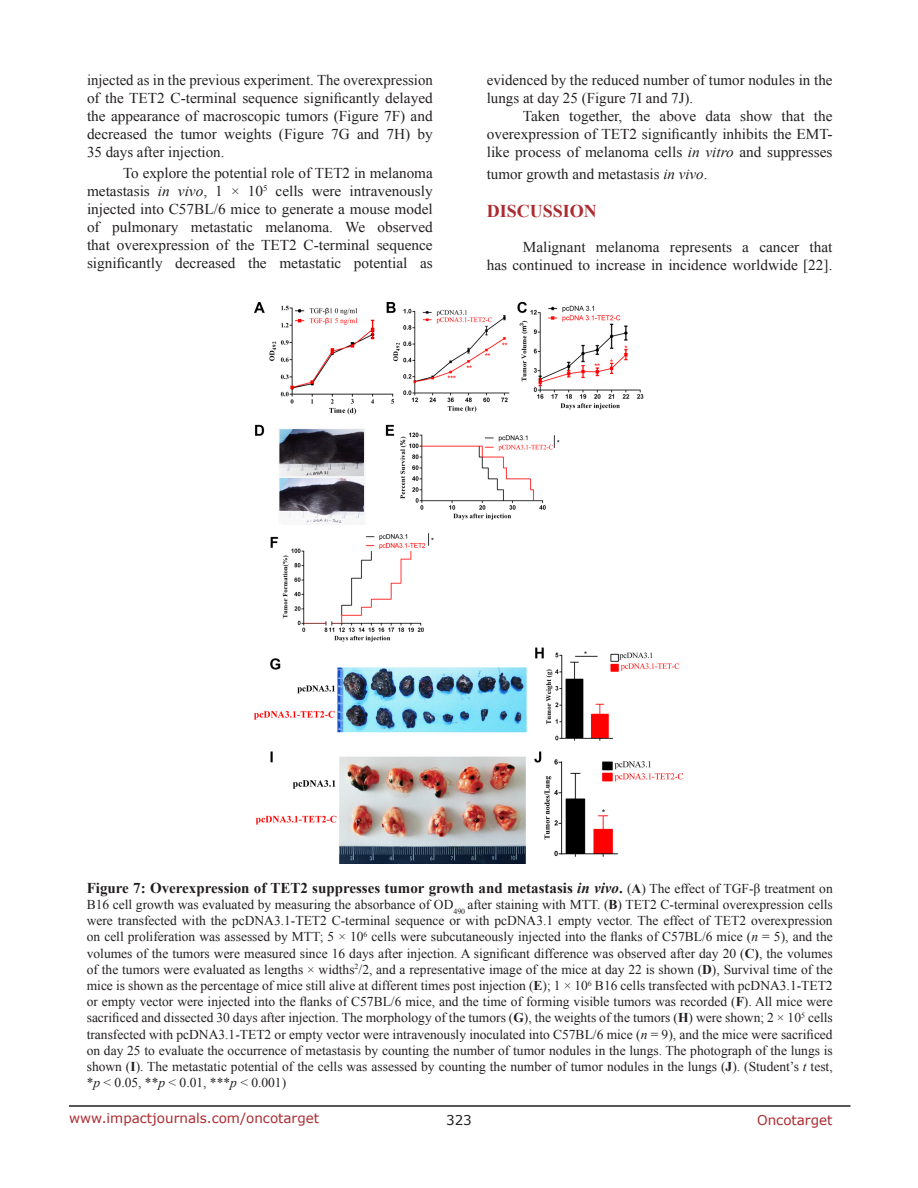
<style>
.page{position:relative;width:918px;height:1188px;background:#fff}
.page>*{position:absolute;margin:0;border:0;box-sizing:border-box;transform-origin:0 0}
.Heading{font:700 18px "Times New Roman";color:#ac2b31}
.BodyText{font:15px/18px "Times New Roman";color:#231f20;text-align:justify}
.FigureText{font:700 15px "Times New Roman";color:#231f20}
.FigureText-2{font:13.5px/16.2px "Times New Roman";color:#231f20;text-align:justify}
.t1{font:13.5px "Verdana";color:#ac2b31}
.t2{font:13.5px "Verdana";color:#231f20}
.s1{font-style:italic}
.s2{font-weight:400;font-size:13.5px}
.s3{font-size:13.5px}
.s4{font-weight:700}
</style>
<div class="page">
<hr style="left:69px;top:1105px;width:781px;height:2px;background:#231f20">
<img style="left:254px;top:302px;width:428px;height:562px">
<p class="BodyText" style="left:87px;top:71px;width:347px">injected as in the previous experiment. The overexpression of the TET2 C-terminal sequence significantly delayed the appearance of macroscopic tumors (Figure 7F) and decreased the tumor weights (Figure 7G and 7H) by 35 days after injection.</p>
<p class="BodyText" style="left:87px;top:164px;width:347px;text-indent:36px">To explore the potential role of TET2 in melanoma metastasis <span class="s1">in vivo</span>, 1 × 10<sup>5</sup> cells were intravenously injected into C57BL/6 mice to generate a mouse model of pulmonary metastatic melanoma. We observed that overexpression of the TET2 C-terminal sequence significantly decreased the metastatic potential as</p>
<p class="BodyText" style="left:487px;top:71px;width:347px">evidenced by the reduced number of tumor nodules in the lungs at day 25 (Figure 7I and 7J).</p>
<p class="BodyText" style="left:487px;top:107px;width:347px;text-indent:36px">Taken together, the above data show that the overexpression of TET2 significantly inhibits the EMT&shy;like process of melanoma cells <span class="s1">in vitro</span> and suppresses</p>
<p class="BodyText" style="left:487px;top:165px;width:222px">tumor growth and metastasis <span class="s1">in vivo</span>.</p>
<p class="Heading" style="left:487px;top:199px;width:112px">DISCUSSION</p>
<p class="BodyText" style="left:487px;top:237px;width:347px;text-align:right">Malignant melanoma represents a cancer that<br>has continued to increase in incidence worldwide [22].</p>
<p class="FigureText" style="left:87px;top:877px;width:748px">Figure 7: Overexpression of TET2 suppresses tumor growth and metastasis <span class="s1">in vivo</span>. <span class="s2">(</span><span class="s3">A</span><span class="s2">) The effect of TGF-β treatment on</span></p>
<p class="FigureText-2" style="left:87px;top:896px;width:748px">B16 cell growth was evaluated by measuring the absorbance of OD<sub>490</sub> after staining with MTT. (<span class="s4">B</span>) TET2 C-terminal overexpression cells were transfected with the pcDNA3.1-TET2 C-terminal sequence or with pcDNA3.1 empty vector. The effect of TET2 overexpression on cell proliferation was assessed by MTT; 5 × 10<sup>6</sup> cells were subcutaneously injected into the flanks of C57BL/6 mice (<span class="s1">n</span> = 5), and the volumes of the tumors were measured since 16 days after injection. A significant difference was observed after day 20 (<span class="s4">C)</span>, the volumes of the tumors were evaluated as lengths × widths<sup>2</sup>/2, and a representative image of the mice at day 22 is shown (<span class="s4">D</span>), Survival time of the mice is shown as the percentage of mice still alive at different times post injection (<span class="s4">E</span>); 1 × 10<sup>6</sup> B16 cells transfected with pcDNA3.1-TET2 or empty vector were injected into the flanks of C57BL/6 mice, and the time of forming visible tumors was recorded (<span class="s4">F</span>). All mice were sacrificed and dissected 30 days after injection. The morphology of the tumors (<span class="s4">G</span>), the weights of the tumors (<span class="s4">H</span>) were shown; 2 × 10<sup>5</sup> cells transfected with pcDNA3.1-TET2 or empty vector were intravenously inoculated into C57BL/6 mice (<span class="s1">n</span> = 9), and the mice were sacrificed on day 25 to evaluate the occurrence of metastasis by counting the number of tumor nodules in the lungs. The photograph of the lungs is shown (<span class="s4">I</span>). The metastatic potential of the cells was assessed by counting the number of tumor nodules in the lungs (<span class="s4">J</span>). (Student’s <span class="s1">t</span> test, *<span class="s1">p</span> &lt; 0.05, **<span class="s1">p</span> &lt; 0.01, ***<span class="s1">p</span> &lt; 0.001)</p>
<p class="t1" style="left:69px;top:1109px;width:252px">www.impactjournals.com/oncotarget</p>
<p class="t2" style="left:446px;top:1111px;width:27px">323</p>
<p class="t1" style="left:757px;top:1111px;width:77px">Oncotarget</p>
</div>
